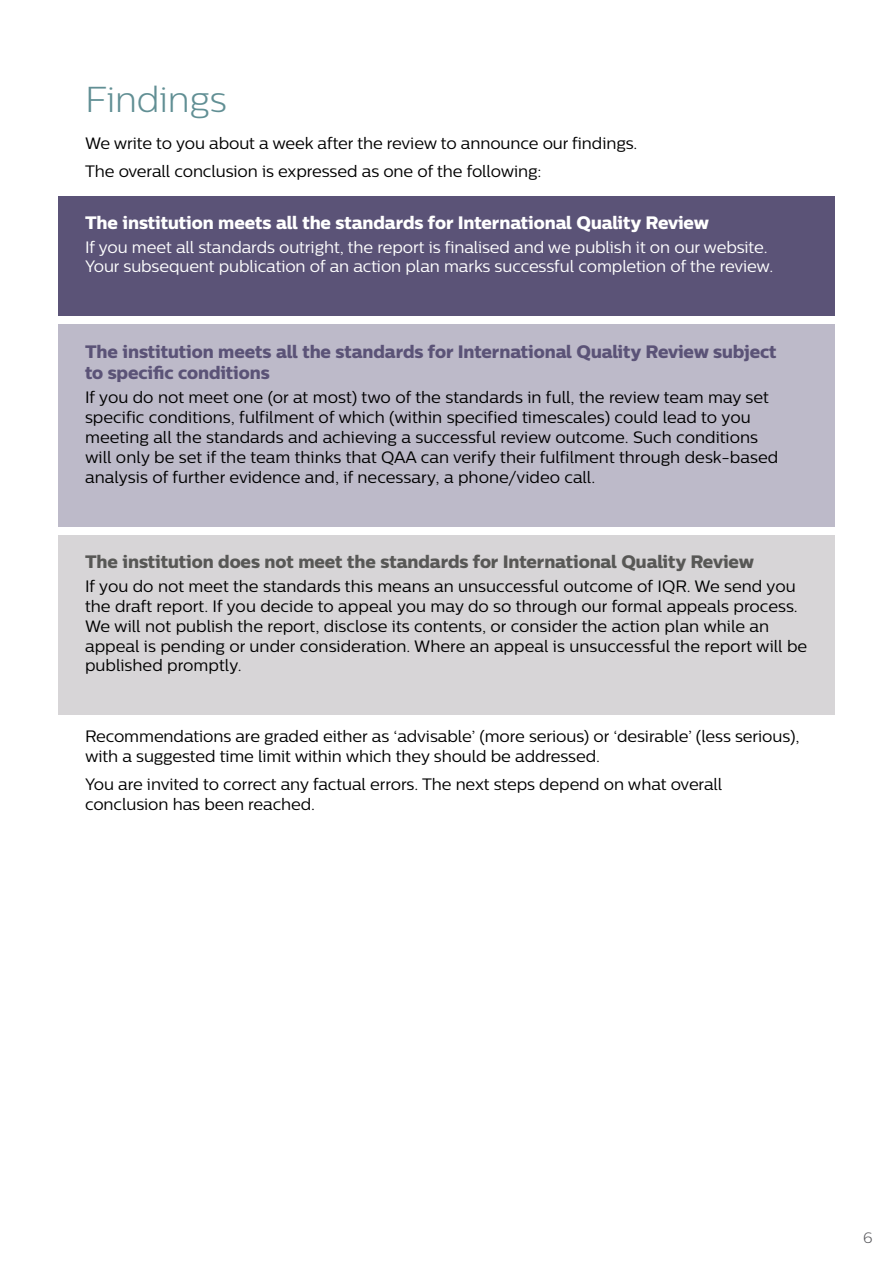
<style>
.page{position:relative;width:893px;height:1263px;background:#fff}
.page>*{position:absolute;margin:0;border:0;box-sizing:border-box;transform-origin:0 0}
.t1{font:300 36px "Centrale Sans";letter-spacing:-.005em;color:#618f94}
.t2{font:18px/21.6px "Centrale Sans X Bold";letter-spacing:-.005em;color:#5b5377}
.t3{font:18px "Centrale Sans X Bold";letter-spacing:-.005em;color:#585856}
.t4{font:18px "Centrale Sans X Bold";letter-spacing:-.005em;color:#fff}
.t5{font:16.5px/19.8px "Centrale Sans";color:#000}
.t6{font:16.5px/19.8px "Centrale Sans";letter-spacing:-.005em;color:#fff}
.t7{font:300 15px "Centrale Sans";color:#56565a}
</style>
<div class="page">
<div style="left:58px;top:324px;width:777px;height:202px;background:#bdbac9"></div>
<div style="left:58px;top:196px;width:777px;height:120px;background:#5b5377"></div>
<div style="left:58px;top:535px;width:777px;height:179px;background:#d7d5d7"></div>
<h1 class="t1" style="left:85px;top:79px;width:143px">Findings</h1>
<p class="t5" style="left:85px;top:129px;width:554px;line-height:28.3px">We write to you about a week after the review to announce our findings.<br>The overall conclusion is expressed as one of the following:</p>
<p class="t4" style="left:85px;top:211px;width:626px">The institution meets all the standards for International Quality Review</p>
<p class="t6" style="left:85px;top:237px;width:690px">If you meet all standards outright, the report is finalised and we publish it on our website.<br>Your subsequent publication of an action plan marks successful completion of the review.</p>
<p class="t2" style="left:85px;top:340px;width:693px">The institution meets all the standards for International Quality Review subject to specific conditions</p>
<p class="t5" style="left:85px;top:387px;width:695px">If you do not meet one (or at most) two of the standards in full, the review team may set specific conditions, fulfilment of which (within specified timescales) could lead to you meeting all the standards and achieving a successful review outcome. Such conditions will only be set if the team thinks that QAA can verify their fulfilment through desk-based analysis of further evidence and, if necessary, a phone/video call.</p>
<p class="t3" style="left:85px;top:550px;width:670px">The institution does not meet the standards for International Quality Review</p>
<p class="t5" style="left:85px;top:576px;width:724px">If you do not meet the standards this means an unsuccessful outcome of IQR. We send you the draft report. If you decide to appeal you may do so through our formal appeals process.<br>We will not publish the report, disclose its contents, or consider the action plan while an appeal is pending or under consideration. Where an appeal is unsuccessful the report will be published promptly.</p>
<p class="t5" style="left:85px;top:726px;width:716px">Recommendations are graded either as ‘advisable’ (more serious) or ‘desirable’ (less serious), with a suggested time limit within which they should be addressed.</p>
<p class="t5" style="left:85px;top:774px;width:639px">You are invited to correct any factual errors. The next steps depend on what overall conclusion has been reached.</p>
<p class="t7" style="left:863px;top:1229px;width:11px">6</p>
</div>
